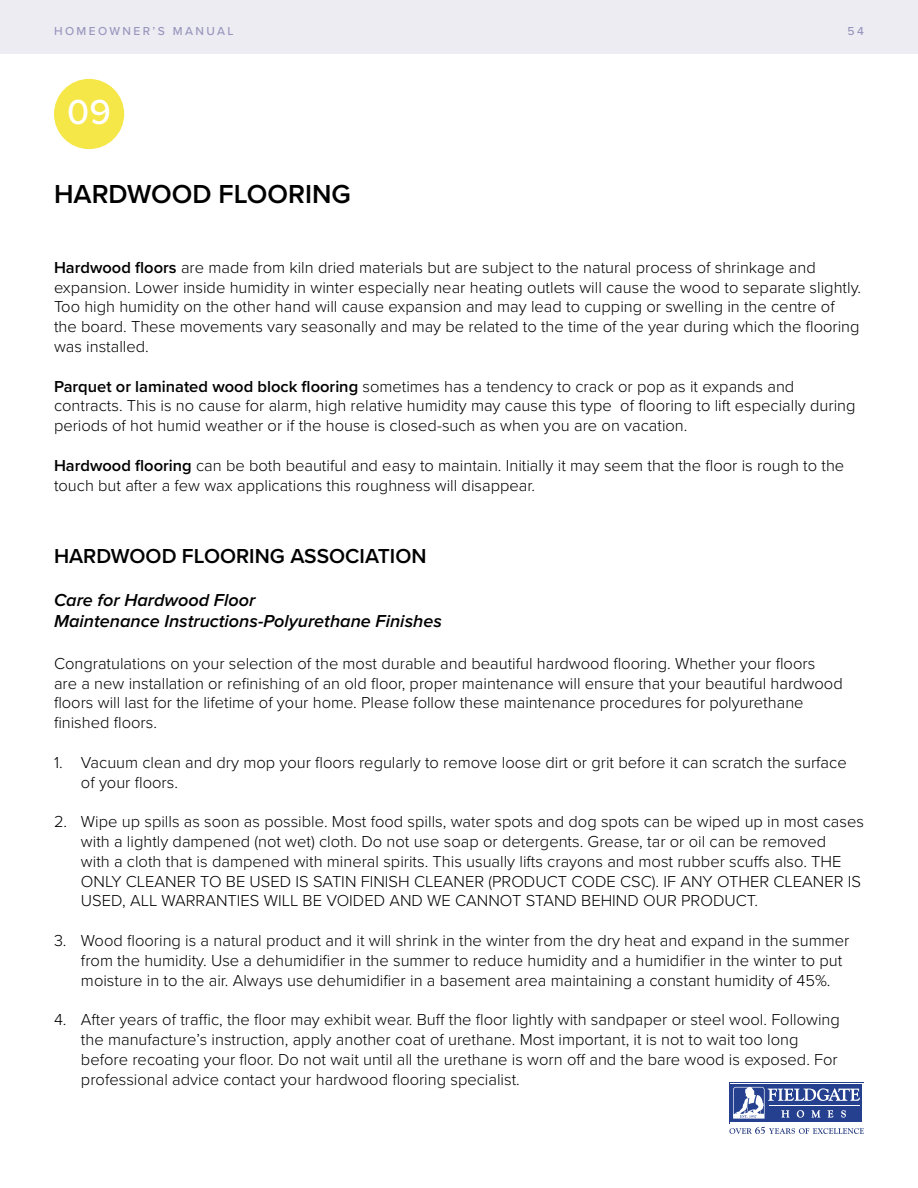
<style>
.page{position:relative;width:918px;height:1188px;background:#fff}
.page>*{position:absolute;margin:0;border:0;box-sizing:border-box;transform-origin:0 0}
.t1{font:500 36px "Proxima Nova";color:#fff}
.t2{font:600 27px "Proxima Nova";color:#000}
.t3{font:600 21px "Proxima Nova";color:#000}
.t4{font:italic 600 18px/21.6px "Proxima Nova";color:#000}
.t5{font:300 16.5px/19.8px "Proxima Nova";color:#000}
.t6{font:500 12px "Proxima Nova";letter-spacing:.2em;color:#9896bc}
.s1{font-weight:600}
</style>
<div class="page">
<div style="left:0;top:0;width:918px;height:54px;background:#edecf3"></div>
<svg style="left:729px;top:1127px;width:135px;height:7px"></svg>
<svg style="left:729px;top:1082px;width:135px;height:42px"></svg>
<div style="left:730px;top:1083px;width:133px;height:40px;background:#fff"></div>
<div style="left:731px;top:1084px;width:131px;height:38px;background:#24408f"></div>
<svg style="left:733px;top:1087px;width:127px;height:32px"></svg>
<div style="left:54px;top:79px;width:70px;height:70px;background:#f5e748;border-radius:50%"></div>
<p class="t6" style="left:54px;top:22px;width:181px">HOMEOWNER’S MANUAL</p>
<p class="t6" style="left:848px;top:22px;width:18px">54</p>
<h1 class="t1" style="left:67px;top:86px;width:45px">09</h1>
<h2 class="t2" style="left:54px;top:173px;width:298px">HARDWOOD FLOORING</h2>
<p class="t5" style="left:54px;top:256px;width:809px"><span class="s1">Hardwood floors</span> are made from kiln dried materials but are subject to the natural process of shrinkage and expansion. Lower inside humidity in winter especially near heating outlets will cause the wood to separate slightly.<br>Too high humidity on the other hand will cause expansion and may lead to cupping or swelling in the centre of the board. These movements vary seasonally and may be related to the time of the year during which the flooring was installed.</p>
<p class="t5" style="left:54px;top:375px;width:803px"><span class="s1">Parquet or laminated wood block flooring</span> sometimes has a tendency to crack or pop as it expands and contracts. This is no cause for alarm, high relative humidity may cause this type of flooring to lift especially during periods of hot humid weather or if the house is closed-such as when you are on vacation.</p>
<p class="t5" style="left:54px;top:454px;width:792px"><span class="s1">Hardwood flooring</span> can be both beautiful and easy to maintain. Initially it may seem that the floor is rough to the touch but after a few wax applications this roughness will disappear.</p>
<p class="t3" style="left:54px;top:540px;width:374px">HARDWOOD FLOORING ASSOCIATION</p>
<p class="t4" style="left:54px;top:590px;width:389px">Care for Hardwood Floor<br>Maintenance Instructions-Polyurethane Finishes</p>
<p class="t5" style="left:54px;top:652px;width:790px">Congratulations on your selection of the most durable and beautiful hardwood flooring. Whether your floors<br>are a new installation or refinishing of an old floor, proper maintenance will ensure that your beautiful hardwood floors will last for the lifetime of your home. Please follow these maintenance procedures for polyurethane finished floors.</p>
<p class="t5" style="left:81px;top:751px;width:767px;text-indent:-27px">1. Vacuum clean and dry mop your floors regularly to remove loose dirt or grit before it can scratch the surface of your floors.</p>
<p class="t5" style="left:81px;top:811px;width:785px;text-indent:-27px">2. Wipe up spills as soon as possible. Most food spills, water spots and dog spots can be wiped up in most cases with a lightly dampened (not wet) cloth. Do not use soap or detergents. Grease, tar or oil can be removed<br>with a cloth that is dampened with mineral spirits. This usually lifts crayons and most rubber scuffs also. THE ONLY CLEANER TO BE USED IS SATIN FINISH CLEANER (PRODUCT CODE CSC). IF ANY OTHER CLEANER IS USED, ALL WARRANTIES WILL BE VOIDED AND WE CANNOT STAND BEHIND OUR PRODUCT.</p>
<p class="t5" style="left:81px;top:930px;width:770px;text-indent:-27px">3. Wood flooring is a natural product and it will shrink in the winter from the dry heat and expand in the summer from the humidity. Use a dehumidifier in the summer to reduce humidity and a humidifier in the winter to put moisture in to the air. Always use dehumidifier in a basement area maintaining a constant humidity of 45%.</p>
<p class="t5" style="left:81px;top:1009px;width:760px;text-indent:-27px">4. After years of traffic, the floor may exhibit wear. Buff the floor lightly with sandpaper or steel wool. Following the manufacture’s instruction, apply another coat of urethane. Most important, it is not to wait too long before recoating your floor. Do not wait until all the urethane is worn off and the bare wood is exposed. For professional advice contact your hardwood flooring specialist.</p>
</div>
